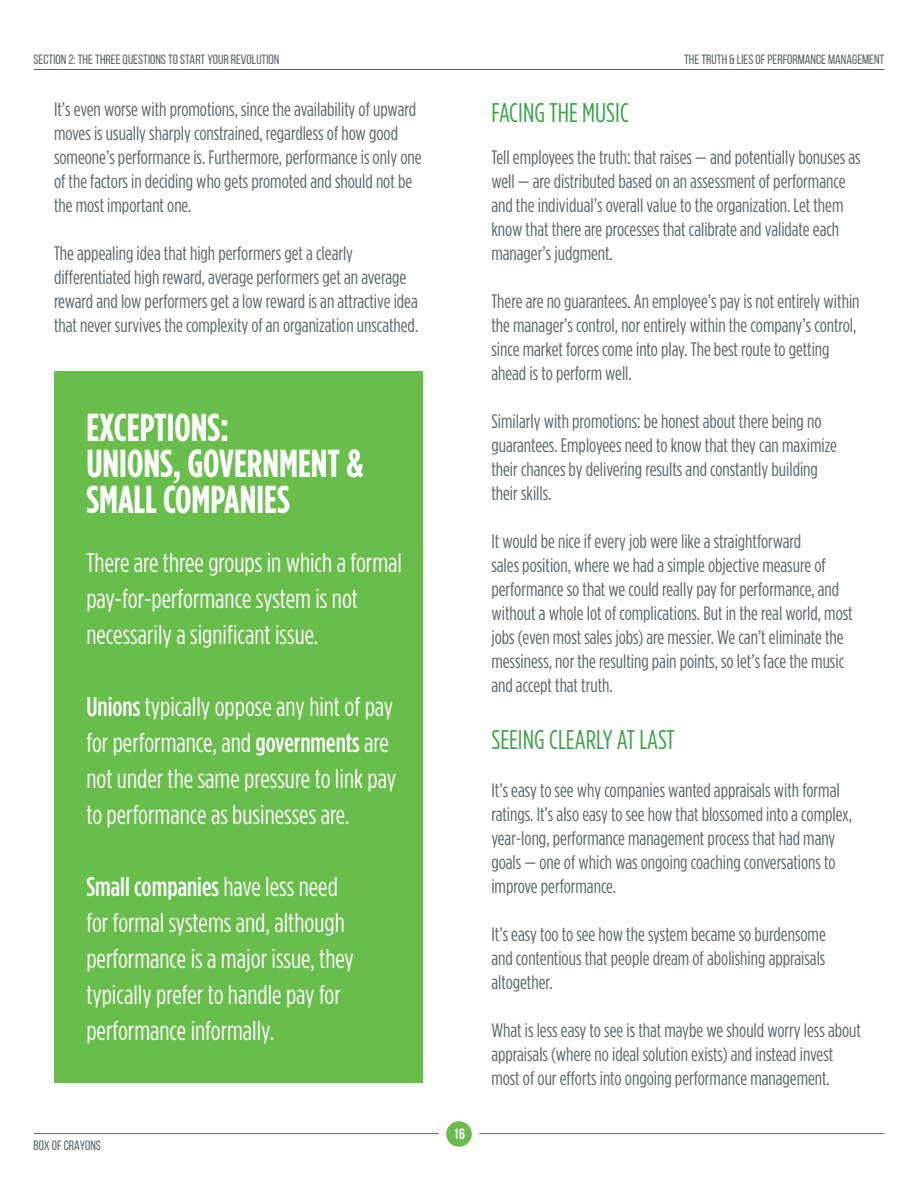
<style>
.page{position:relative;width:918px;height:1188px;background:#fff}
.page>*{position:absolute;margin:0;border:0;box-sizing:border-box;transform-origin:0 0}
.t1{font:700 39px/36px "Gotham Condensed";color:#fff}
.t2{font:27px/36px "Gotham Condensed";color:#fff}
.t3{font:27px "Gotham Condensed";color:#3da249}
.t4{font:19.5px/24px "Gotham Condensed";color:#5c656a}
.t5{font:700 15px "Bebas Neue";color:#fff}
.t6{font:13.5px "Bebas Neue";color:#5c656a}
.s1{font-weight:500}
</style>
<div class="page">
<hr style="left:33px;top:69px;width:852px;height:1px;background:#5c656a">
<hr style="left:33px;top:1133px;width:406px;height:1px;background:#5c656a">
<hr style="left:479px;top:1133px;width:406px;height:1px;background:#5c656a">
<div style="left:446px;top:1121px;width:26px;height:26px;background:#68bd4b;border-radius:50%"></div>
<div style="left:54px;top:372px;width:368px;height:711px;background:#68bd4b"></div>
<p class="t6" style="left:33px;top:52px;width:247px">SECTION 2: THE THREE QUESTIONS TO START YOUR REVOLUTION</p>
<p class="t4" style="left:54px;top:97px;width:369px">It’s even worse with promotions, since the availability of upward moves is usually sharply constrained, regardless of how good someone’s performance is. Furthermore, performance is only one of the factors in deciding who gets promoted and should not be the most important one.</p>
<p class="t4" style="left:54px;top:241px;width:366px">The appealing idea that high performers get a clearly differentiated high reward, average performers get an average reward and low performers get a low reward is an attractive idea that never survives the complexity of an organization unscathed.</p>
<h1 class="t1" style="left:86px;top:409px;width:278px">EXCEPTIONS:<br>UNIONS, GOVERNMENT &amp;<br>SMALL COMPANIES</h1>
<h2 class="t2" style="left:86px;top:544px;width:317px">There are three groups in which a formal pay-for-performance system is not necessarily a significant issue.</h2>
<h2 class="t2" style="left:86px;top:688px;width:311px"><span class="s1">Unions</span> typically oppose any hint of pay for performance, and <span class="s1">governments</span> are not under the same pressure to link pay to performance as businesses are.</h2>
<h2 class="t2" style="left:86px;top:868px;width:269px"><span class="s1">Small companies</span> have less need for formal systems and, although performance is a major issue, they typically prefer to handle pay for performance informally.</h2>
<p class="t6" style="left:33px;top:1138px;width:69px">BOX OF CRAYONS</p>
<p class="t5" style="left:453px;top:1125px;width:13px">16</p>
<p class="t6" style="left:684px;top:52px;width:202px">THE TRUTH &amp; LIES OF PERFORMANCE MANAGEMENT</p>
<h2 class="t3" style="left:491px;top:97px;width:139px">FACING THE MUSIC</h2>
<p class="t4" style="left:491px;top:145px;width:371px">Tell employees the truth: that raises — and potentially bonuses as well — are distributed based on an assessment of performance and the individual’s overall value to the organization. Let them know that there are processes that calibrate and validate each manager’s judgment.</p>
<p class="t4" style="left:491px;top:289px;width:370px">There are no guarantees. An employee’s pay is not entirely within the manager’s control, nor entirely within the company’s control, since market forces come into play. The best route to getting ahead is to perform well.</p>
<p class="t4" style="left:491px;top:409px;width:347px">Similarly with promotions: be honest about there being no guarantees. Employees need to know that they can maximize their chances by delivering results and constantly building their skills.</p>
<p class="t4" style="left:491px;top:529px;width:363px">It would be nice if every job were like a straightforward<br>sales position, where we had a simple objective measure of performance so that we could really pay for performance, and without a whole lot of complications. But in the real world, most jobs (even most sales jobs) are messier. We can’t eliminate the messiness, nor the resulting pain points, so let’s face the music and accept that truth.</p>
<h2 class="t3" style="left:491px;top:724px;width:185px">SEEING CLEARLY AT LAST</h2>
<p class="t4" style="left:491px;top:778px;width:362px">It’s easy to see why companies wanted appraisals with formal ratings. It’s also easy to see how that blossomed into a complex, year-long, performance management process that had many goals — one of which was ongoing coaching conversations to improve performance.</p>
<p class="t4" style="left:491px;top:922px;width:336px;text-align:justify">It’s easy too to see how the system became so burdensome and contentious that people dream of abolishing appraisals altogether.</p>
<p class="t4" style="left:491px;top:1018px;width:371px">What is less easy to see is that maybe we should worry less about appraisals (where no ideal solution exists) and instead invest most of our efforts into ongoing performance management.</p>
</div>
